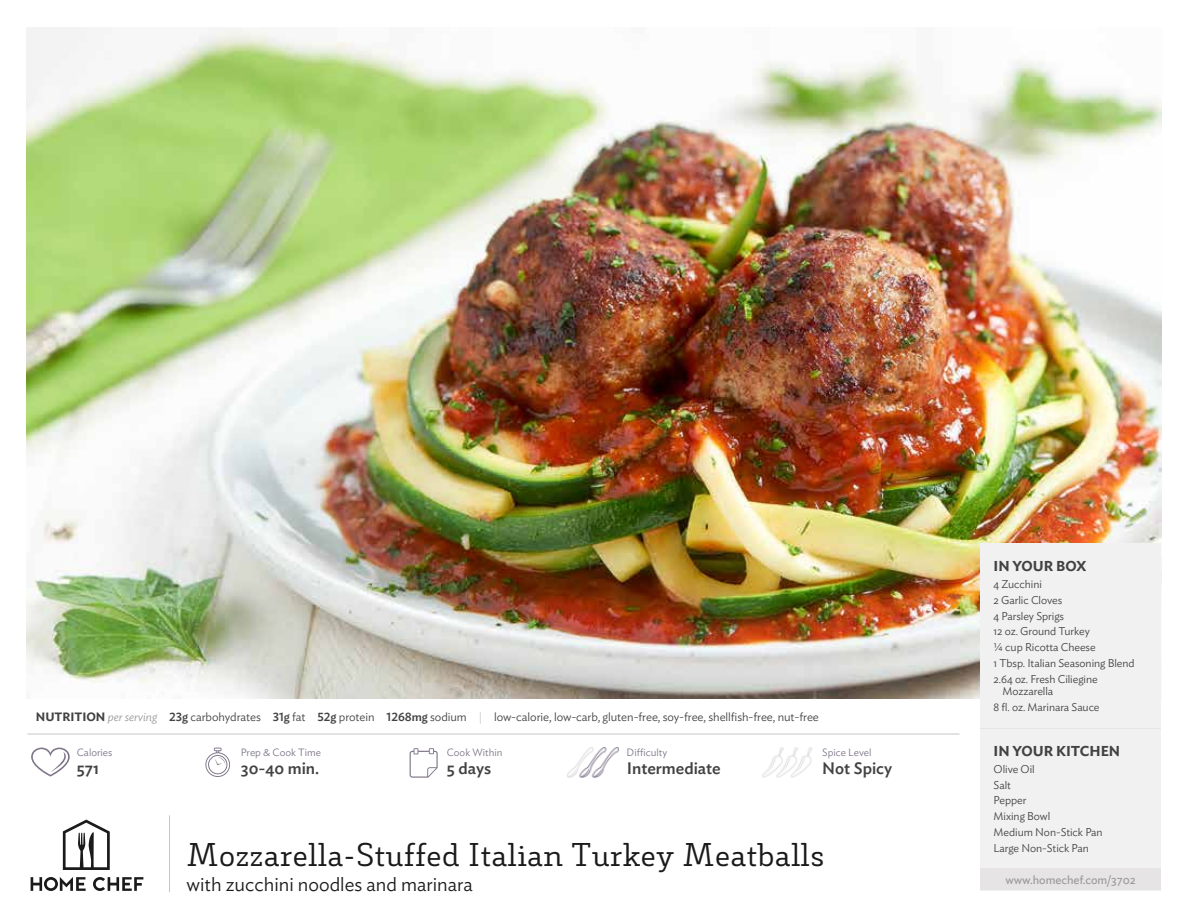
<style>
.page{position:relative;width:1188px;height:918px;background:#fff}
.page>*{position:absolute;margin:0;border:0;box-sizing:border-box;transform-origin:0 0}
.t1{font:31.5px "Decour";color:#1a1a1a}
.t2{font:300 19.5px "Ideal Sans";color:#1a1a1a}
.t3{font:500 16.5px "Ideal Sans";color:#414241}
.t4{font:600 14.25px "Ideal Sans";letter-spacing:-.005em;color:#414241}
.t5{font:300 12px "Ideal Sans";letter-spacing:-.005em;color:#414241}
.t6{font:12px "Ideal Sans";letter-spacing:-.005em;color:#9a9a9a}
.t7{font:300 11.25px/15.8px "Ideal Sans";letter-spacing:-.005em;color:#414241}
.t8{font:300 10.5px "Ideal Sans";color:#7e7589}
.s1{font-weight:600}
.s2{font-style:italic;color:#9a9a9a}
.s3{font-weight:500}
.s4{color:#c7c6c5}
</style>
<div class="page">
<img style="left:27px;top:27px;width:1134px;height:671px">
<svg style="left:31px;top:877px;width:112px;height:14px"></svg>
<svg style="left:63px;top:820px;width:47px;height:50px"></svg>
<hr style="left:169px;top:816px;width:1px;height:76px;background:#c7c6c5">
<img style="left:567px;top:748px;width:52px;height:30px">
<img style="left:762px;top:748px;width:51px;height:30px">
<div style="left:980px;top:543px;width:181px;height:347px;background:#f1f1f1"></div>
<hr style="left:980px;top:728px;width:181px;height:1px;background:#e6e4e4">
<div style="left:980px;top:869px;width:181px;height:21px;background:#e6e4e4"></div>
<hr style="left:28px;top:734px;width:931px;height:1px;background:#c7c6c5">
<svg style="left:31px;top:748px;width:39px;height:29px"></svg>
<svg style="left:205px;top:748px;width:25px;height:29px"></svg>
<svg style="left:410px;top:748px;width:28px;height:30px"></svg>
<p class="t5" style="left:36px;top:708px;width:784px"><span class="s1">NUTRITION</span> <span class="s2">per serving</span> <span class="s3">23g</span> carbohydrates <span class="s3">31g</span> fat <span class="s3">52g</span> protein <span class="s3">1268mg</span> sodium <span class="s4">|</span> low-calorie, low-carb, gluten-free, soy-free, shellfish-free, nut-free</p>
<p class="t8" style="left:77px;top:744px;width:37px">Calories</p>
<p class="t8" style="left:241px;top:744px;width:82px">Prep &amp; Cook Time</p>
<p class="t8" style="left:447px;top:744px;width:57px">Cook Within</p>
<p class="t8" style="left:627px;top:744px;width:42px">Difficulty</p>
<p class="t8" style="left:822px;top:744px;width:51px">Spice Level</p>
<h3 class="t3" style="left:77px;top:756px;width:24px">571</h3>
<h3 class="t3" style="left:241px;top:756px;width:80px">30-40 min.</h3>
<h3 class="t3" style="left:447px;top:756px;width:46px">5 days</h3>
<h3 class="t3" style="left:627px;top:756px;width:96px">Intermediate</h3>
<h3 class="t3" style="left:822px;top:756px;width:72px">Not Spicy</h3>
<h1 class="t1" style="left:187px;top:835px;width:640px">Mozzarella-Stuffed Italian Turkey Meatballs</h1>
<h2 class="t2" style="left:187px;top:869px;width:288px">with zucchini noodles and marinara</h2>
<p class="t4" style="left:994px;top:555px;width:95px">IN YOUR BOX</p>
<p class="t7" style="left:994px;top:575px;width:142px">4 Zucchini<br>2 Garlic Cloves<br>4 Parsley Sprigs<br>12 oz. Ground Turkey<br>¼ cup Ricotta Cheese<br>1 Tbsp. Italian Seasoning Blend<br>2.64 oz. Fresh Ciliegine</p>
<p class="t7" style="left:994px;top:683px;width:107px;text-indent:9px">Mozzarella<br>8 fl. oz. Marinara Sauce</p>
<p class="t4" style="left:994px;top:739px;width:128px">IN YOUR KITCHEN</p>
<p class="t7" style="left:994px;top:760px;width:111px">Olive Oil<br>Salt<br>Pepper<br>Mixing Bowl<br>Medium Non-Stick Pan<br>Large Non-Stick Pan</p>
<p class="t6" style="left:1005px;top:871px;width:132px">www.homechef.com/3702</p>
</div>
